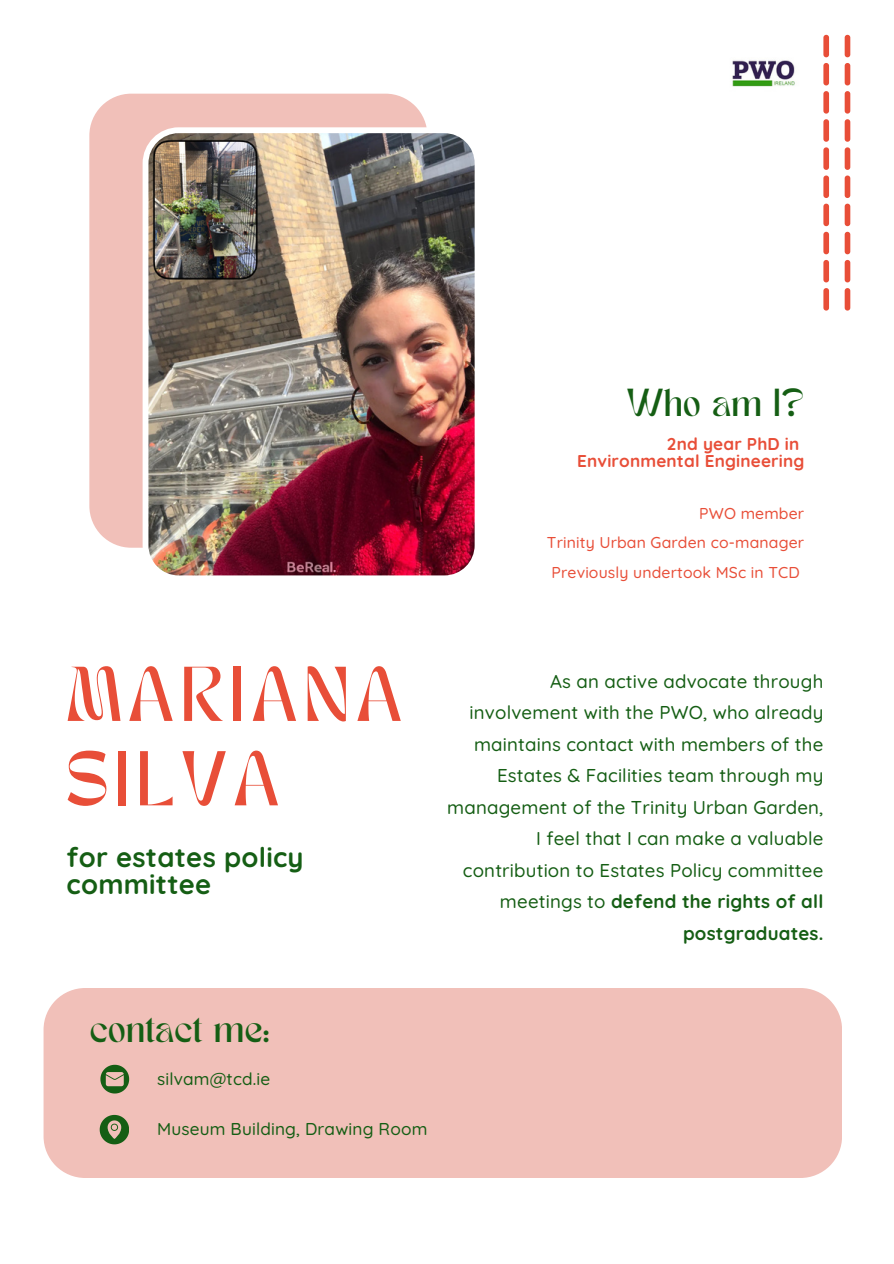
<style>
.page{position:relative;width:894px;height:1264px;background:#fff}
.page>*{position:absolute;margin:0;border:0;box-sizing:border-box;transform-origin:0 0}
.t1{font:54.15px/84.3px "TANMERINGUE";letter-spacing:.125em;color:#e84e38}
.t2{font:700 27.3px/27px "Quicksand";letter-spacing:.01em;color:#155e14}
.t3{font:27.3px "TANMERINGUE";letter-spacing:.01em;color:#155e14}
.t4{font:500 18.6px/31.5px "Quicksand";letter-spacing:.01em;color:#155e14;text-align:right}
.t5{font:500 17.1px "Quicksand";letter-spacing:.01em;color:#155e14}
.t6{font:700 17.1px "Quicksand";letter-spacing:.01em;color:#e84e38}
.t7{font:500 15.75px "Quicksand";letter-spacing:.01em;color:#e84e38}
.s1{font-weight:700}
</style>
<div class="page">
<svg style="left:844px;top:35px;width:6px;height:275px"></svg>
<svg style="left:823px;top:35px;width:5px;height:275px"></svg>
<div style="left:44px;top:988px;width:797px;height:189px;background:#f1c0b9"></div>
<img style="left:732px;top:60px;width:63px;height:27px">
<svg style="left:100px;top:1064px;width:29px;height:29px"></svg>
<svg style="left:100px;top:1114px;width:29px;height:30px"></svg>
<div style="left:89px;top:94px;width:338px;height:453px;background:#f1c0b9"></div>
<img style="left:142px;top:127px;width:333px;height:449px">
<p class="t3" style="left:626px;top:388px;width:179px">Who am I?</p>
<p class="t6" style="left:666px;top:433px;width:134px">2nd year PhD in</p>
<p class="t6" style="left:577px;top:450px;width:228px">Environmental Engineering</p>
<p class="t7" style="left:699px;top:503px;width:106px">PWO member</p>
<p class="t7" style="left:547px;top:532px;width:259px">Trinity Urban Garden co-manager</p>
<p class="t7" style="left:551px;top:562px;width:250px">Previously undertook MSc in TCD</p>
<p class="t1" style="left:66px;top:660px;width:337px">MARIANA<br>SILVA</p>
<p class="t2" style="left:66px;top:842px;width:238px">for estates policy committee</p>
<p class="t4" style="left:447px;top:665px;width:377px">As an active advocate through involvement with the PWO, who already maintains contact with members of the Estates &amp; Facilities team through my management of the Trinity Urban Garden, I feel that I can make a valuable contribution to Estates Policy committee meetings to <span class="s1">defend the rights of all postgraduates.</span></p>
<p class="t3" style="left:89px;top:1014px;width:182px">contact me:</p>
<p class="t5" style="left:157px;top:1067px;width:115px">silvam@tcd.ie</p>
<p class="t5" style="left:157px;top:1118px;width:272px">Museum Building, Drawing Room</p>
</div>
